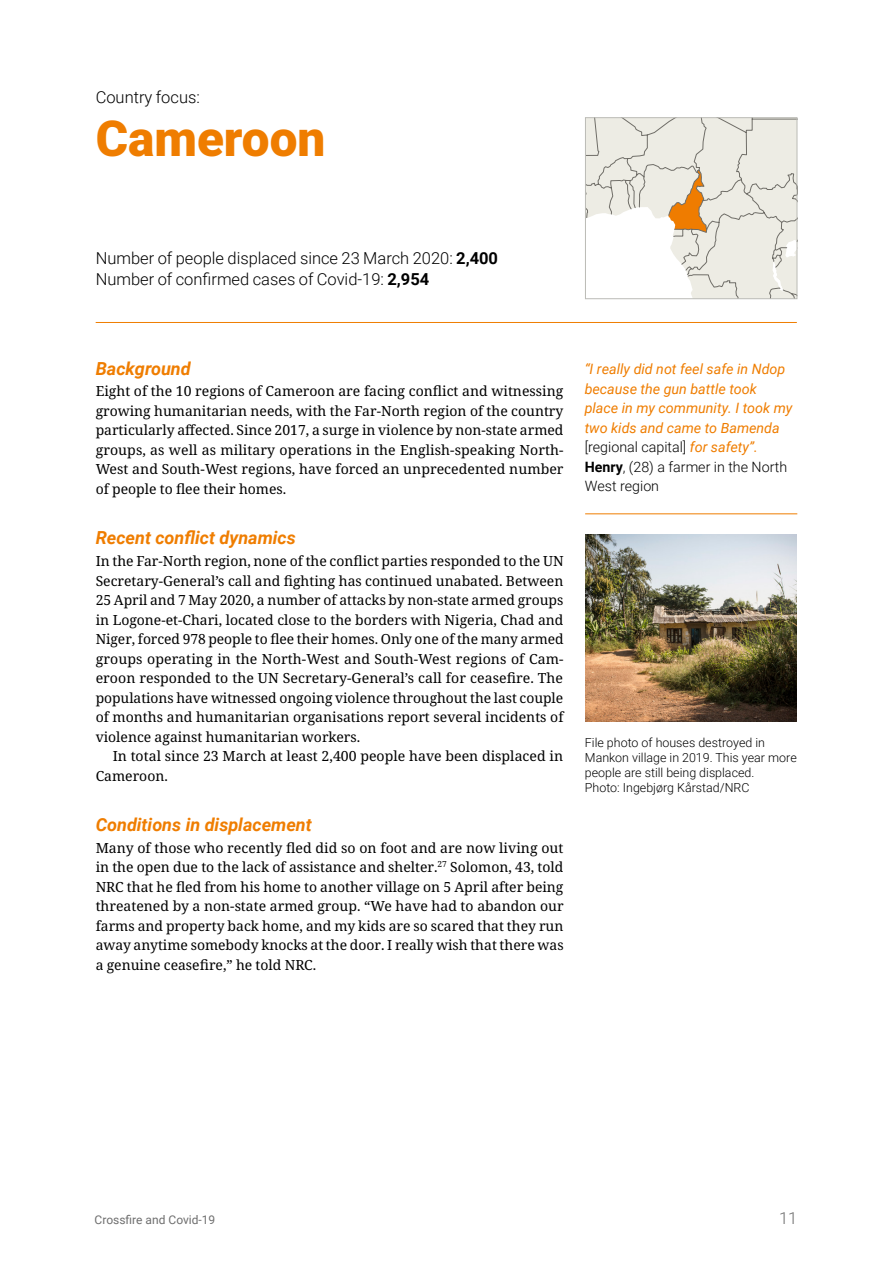
<style>
.page{position:relative;width:893px;height:1263px;background:#fff}
.page>*{position:absolute;margin:0;border:0;box-sizing:border-box;transform-origin:0 0}
.NRC_heading_chapter{font:900 49.5px "Roboto";color:#ef7d00}
.NRC_subheading_3{font:italic 700 18px "Roboto";color:#ef7d00}
.NRC_ingress_first{font:300 16.5px "Roboto";color:#000}
.t1{font:300 16.5px "Roboto";color:#6e6e6e}
.NRC_frame_indent{font:italic 14.25px/19.5px "Roboto";color:#ef7d00}
.NRC_body_no_space{font:13.95px/19.5px "Noto Serif";color:#000;text-align:justify}
.NRC_body_indent{font:13.95px/19.5px "Noto Serif";color:#000}
.NRC_image_text{font:300 12.45px/15px "Roboto";color:#000}
.t2{font:12px "Roboto";color:#6e6e6e}
.s1{font-weight:700}
.s2{font-weight:300;font-style:normal;color:#000}
.s3{font-weight:700;font-style:normal;color:#000}
</style>
<div class="page">
<svg style="left:587px;top:118px;width:211px;height:181px"></svg>
<div style="left:585px;top:117px;width:212px;height:182px;border:1px solid #bbbbb6"></div>
<hr style="left:96px;top:322px;width:701px;height:1px;background:#ef7d00">
<img style="left:585px;top:534px;width:212px;height:188px">
<hr style="left:585px;top:513px;width:212px;height:1px;background:#ef7d00">
<p class="NRC_ingress_first" style="left:96px;top:86px;width:106px">Country focus:</p>
<p class="NRC_heading_chapter" style="left:96px;top:103px;width:231px">Cameroon</p>
<p class="NRC_ingress_first" style="left:96px;top:246px;width:404px">Number of people displaced since 23 March 2020: <span class="s1">2,400</span></p>
<p class="NRC_ingress_first" style="left:96px;top:267px;width:335px">Number of confirmed cases of Covid-19: <span class="s1">2,954</span></p>
<p class="NRC_subheading_3" style="left:96px;top:356px;width:97px">Background</p>
<p class="NRC_body_no_space" style="left:96px;top:382px;width:469px">Eight of the 10 regions of Cameroon are facing conflict and witnessing growing humanitarian needs, with the Far-North region of the country particularly affected. Since 2017, a surge in violence by non-state armed groups, as well as military operations in the English-speaking North-West and South-West regions, have forced an unprecedented number of people to flee their homes.</p>
<p class="NRC_subheading_3" style="left:96px;top:525px;width:202px">Recent conflict dynamics</p>
<p class="NRC_body_no_space" style="left:96px;top:552px;width:470px">In the Far-North region, none of the conflict parties responded to the UN Secretary-General’s call and fighting has continued unabated. Between 25 April and 7 May 2020, a number of attacks by non-state armed groups in Logone-et-Chari, located close to the borders with Nigeria, Chad and Niger, forced 978 people to flee their homes. Only one of the many armed groups operating in the North-West and South-West regions of Cam&shy;eroon responded to the UN Secretary-General’s call for ceasefire. The populations have witnessed ongoing violence throughout the last couple of months and humanitarian organisations report several incidents of violence against humanitarian workers.</p>
<p class="NRC_body_indent" style="left:96px;top:747px;width:469px;text-indent:17px">In total since 23 March at least 2,400 people have been displaced in<br>Cameroon.</p>
<p class="NRC_subheading_3" style="left:96px;top:812px;width:218px">Conditions in displacement</p>
<p class="NRC_body_no_space" style="left:96px;top:838px;width:469px">Many of those who recently fled did so on foot and are now living out in the open due to the lack of assistance and shelter.<sup>27</sup> Solomon, 43, told NRC that he fled from his home to another village on 5 April after being threatened by a non-state armed group. “We have had to abandon our farms and property back home, and my kids are so scared that they run away anytime somebody knocks at the door. I really wish that there was a genuine ceasefire,” he told NRC.</p>
<p class="NRC_frame_indent" style="left:585px;top:359px;width:209px">“I really did not feel safe in Ndop because the gun battle took place in my community. I took my two kids and came to Bamenda <span class="s2">[regional capital]</span> for safety”.<br><span class="s3">Henry</span><span class="s2">, (28) a farmer in the North<br>West region</span></p>
<p class="NRC_image_text" style="left:585px;top:735px;width:213px">File photo of houses destroyed in<br>Mankon village in 2019. This year more people are still being displaced.</p>
<p class="NRC_image_text" style="left:585px;top:780px;width:166px">Photo: Ingebjørg Kårstad/NRC</p>
<p class="t2" style="left:95px;top:1211px;width:122px">Crossfire and Covid-19</p>
<p class="t1" style="left:779px;top:1207px;width:20px">11</p>
</div>
